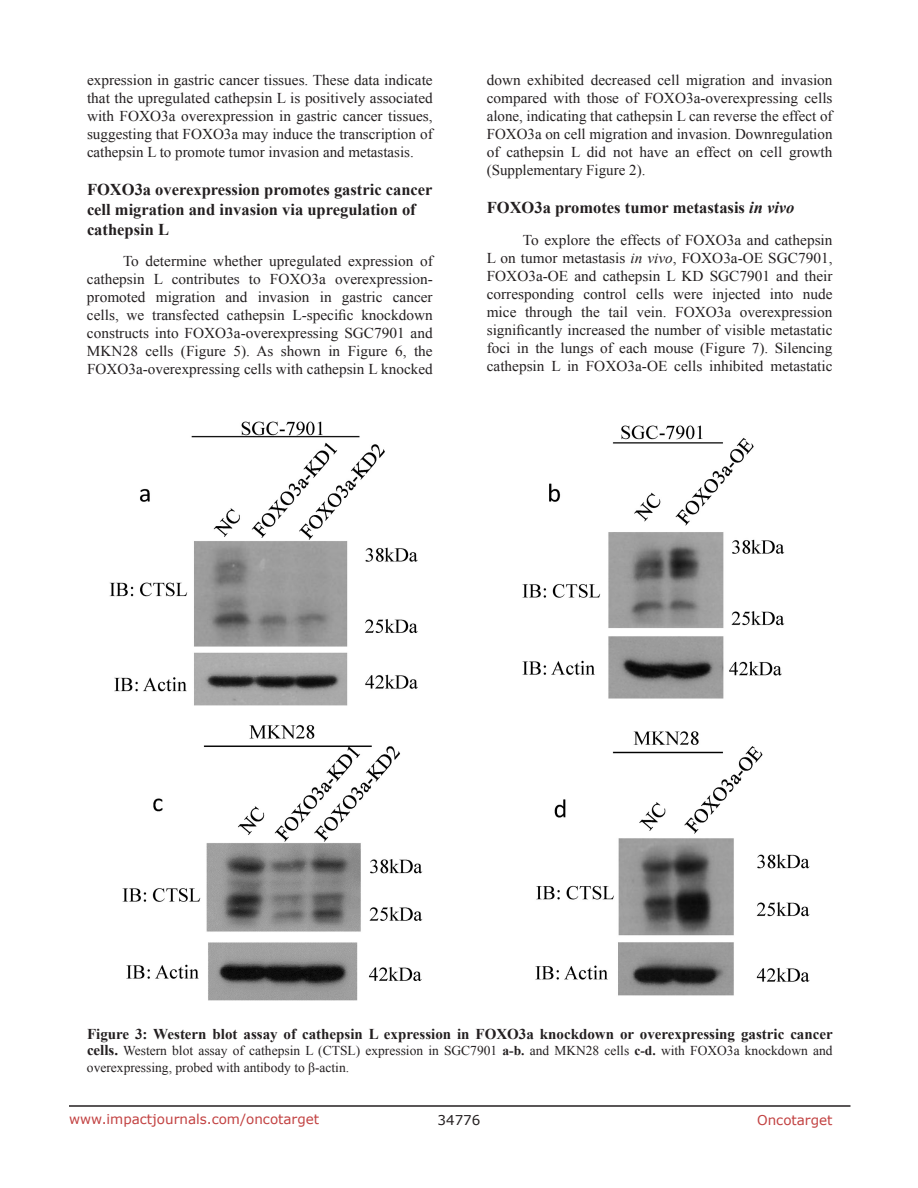
<style>
.page{position:relative;width:918px;height:1188px;background:#fff}
.page>*{position:absolute;margin:0;border:0;box-sizing:border-box;transform-origin:0 0}
.t1{font:700 16.5px/19.8px "Times New Roman";color:#231f20}
.t2{font:15px/18px "Times New Roman";color:#231f20;text-align:justify}
.t3{font:700 15px "Times New Roman";color:#231f20}
.t4{font:13.5px/16.2px "Times New Roman";color:#231f20}
.t5{font:13.5px "Verdana";color:#c24141}
.t6{font:13.5px "Verdana";color:#231f20}
.s1{font-style:italic}
.s2{font-weight:700;font-size:15px}
.s3{font-weight:700}
</style>
<div class="page">
<hr style="left:69px;top:1105px;width:781px;height:2px;background:#231f20">
<img style="left:109px;top:421px;width:701px;height:580px">
<p class="t2" style="left:87px;top:71px;width:347px">expression in gastric cancer tissues. These data indicate that the upregulated cathepsin L is positively associated with FOXO3a overexpression in gastric cancer tissues, suggesting that FOXO3a may induce the transcription of cathepsin L to promote tumor invasion and metastasis.</p>
<p class="t1" style="left:87px;top:179px;width:347px">FOXO3a overexpression promotes gastric cancer cell migration and invasion via upregulation of cathepsin L</p>
<p class="t2" style="left:87px;top:252px;width:347px;text-indent:36px">To determine whether upregulated expression of cathepsin L contributes to FOXO3a overexpression&shy;promoted migration and invasion in gastric cancer cells, we transfected cathepsin L-specific knockdown constructs into FOXO3a-overexpressing SGC7901 and MKN28 cells (Figure 5). As shown in Figure 6, the FOXO3a-overexpressing cells with cathepsin L knocked</p>
<p class="t2" style="left:487px;top:71px;width:347px">down exhibited decreased cell migration and invasion compared with those of FOXO3a-overexpressing cells alone, indicating that cathepsin L can reverse the effect of FOXO3a on cell migration and invasion. Downregulation of cathepsin L did not have an effect on cell growth (Supplementary Figure 2).</p>
<p class="t1" style="left:487px;top:197px;width:309px">FOXO3a promotes tumor metastasis <span class="s1">in vivo</span></p>
<p class="t2" style="left:487px;top:230px;width:347px;text-indent:36px">To explore the effects of FOXO3a and cathepsin L on tumor metastasis <span class="s1">in vivo</span>, FOXO3a-OE SGC7901, FOXO3a-OE and cathepsin L KD SGC7901 and their corresponding control cells were injected into nude mice through the tail vein. FOXO3a overexpression significantly increased the number of visible metastatic foci in the lungs of each mouse (Figure 7). Silencing cathepsin L in FOXO3a-OE cells inhibited metastatic</p>
<p class="t3" style="left:87px;top:1024px;width:747px">Figure 3: Western blot assay of cathepsin L expression in FOXO3a knockdown or overexpressing gastric cancer</p>
<p class="t4" style="left:87px;top:1043px;width:747px"><span class="s2">cells.</span> Western blot assay of cathepsin L (CTSL) expression in SGC7901 <span class="s3">a-b.</span> and MKN28 cells <span class="s3">c-d.</span> with FOXO3a knockdown and overexpressing, probed with antibody to β-actin.</p>
<p class="t5" style="left:69px;top:1110px;width:252px">www.impactjournals.com/oncotarget</p>
<p class="t6" style="left:438px;top:1111px;width:44px">34776</p>
<p class="t5" style="left:757px;top:1111px;width:77px">Oncotarget</p>
</div>
